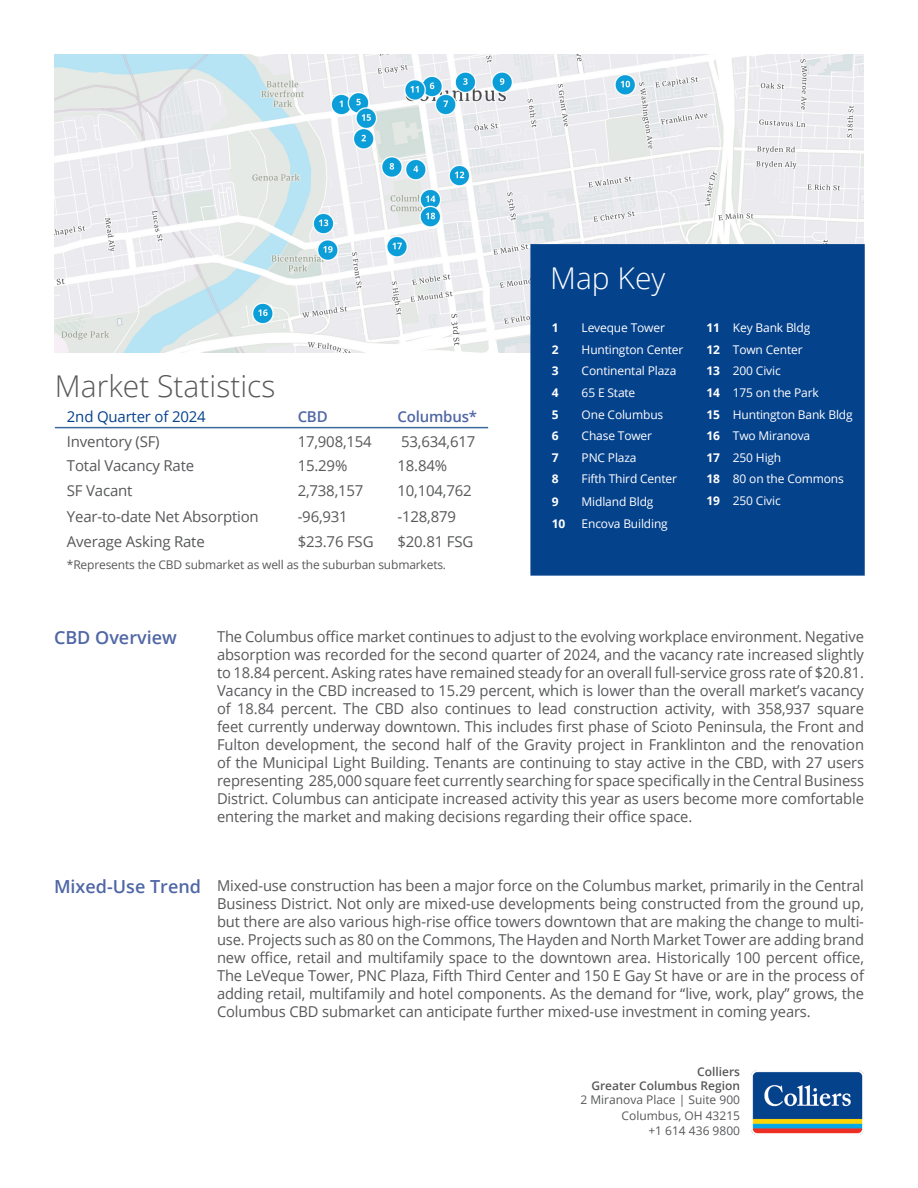
<style>
.page{position:relative;width:918px;height:1188px;background:#fff}
.page>*{position:absolute;margin:0;border:0;box-sizing:border-box;transform-origin:0 0}
.Aaux_Headline{font:300 30px "Open Sans";color:#57585a}
.Aaux_Headline-2{font:300 30px "Open Sans";color:#fff}
.Gray_Subhead{font:600 18px "Open Sans";color:#5067a5}
.Headline_2{font:15px/18px "Open Sans";letter-spacing:-.015em;color:#57585a;text-align:justify}
.t1{font:15px "Open Sans";letter-spacing:-.015em;color:#05428c}
.t2{font:600 15px "Open Sans";letter-spacing:-.015em;color:#5067a5}
.t3{font:12px "Open Sans";letter-spacing:-.015em;color:#fff}
.SoP_grey_small_sub{font:12px "Open Sans";letter-spacing:-.015em;color:#57585a}
.SoP_grey_small_sub-2{font:600 12px/14.4px "Open Sans";color:#57585a;text-align:right}
.t4{font:700 12px "Open Sans";letter-spacing:-.015em;color:#fff}
.s1{font-weight:400}
</style>
<div class="page">
<img style="left:54px;top:54px;width:810px;height:298px">
<img style="left:752px;top:1071px;width:112px;height:64px">
<hr style="left:55px;top:427px;width:433px;height:1px;background:#3c6a9d">
<div style="left:530px;top:244px;width:335px;height:332px;background:#05428c;border:2px solid #05428c"></div>
<p class="Aaux_Headline" style="left:55px;top:366px;width:222px">Market Statistics</p>
<p class="t1" style="left:67px;top:407px;width:140px">2nd Quarter of 2024</p>
<p class="t2" style="left:298px;top:407px;width:32px">CBD</p>
<p class="t2" style="left:398px;top:407px;width:81px">Columbus*</p>
<p class="Headline_2" style="left:67px;top:432px;width:94px">Inventory (SF)</p>
<p class="Headline_2" style="left:298px;top:432px;width:76px">17,908,154</p>
<p class="Headline_2" style="left:401px;top:432px;width:76px">53,634,617</p>
<p class="Headline_2" style="left:67px;top:456px;width:129px">Total Vacancy Rate</p>
<p class="Headline_2" style="left:298px;top:456px;width:51px">15.29%</p>
<p class="Headline_2" style="left:398px;top:456px;width:51px">18.84%</p>
<p class="Headline_2" style="left:67px;top:482px;width:67px">SF Vacant</p>
<p class="Headline_2" style="left:298px;top:482px;width:67px">2,738,157</p>
<p class="Headline_2" style="left:398px;top:482px;width:76px">10,104,762</p>
<p class="Headline_2" style="left:67px;top:507px;width:193px">Year-to-date Net Absorption</p>
<p class="Headline_2" style="left:298px;top:507px;width:52px">-96,931</p>
<p class="Headline_2" style="left:398px;top:507px;width:60px">-128,879</p>
<p class="Headline_2" style="left:67px;top:532px;width:139px">Average Asking Rate</p>
<p class="Headline_2" style="left:298px;top:532px;width:77px">$23.76 FSG</p>
<p class="Headline_2" style="left:398px;top:532px;width:77px">$20.81 FSG</p>
<p class="SoP_grey_small_sub" style="left:67px;top:557px;width:381px">*Represents the CBD submarket as well as the suburban submarkets.</p>
<p class="Aaux_Headline-2" style="left:550px;top:258px;width:117px">Map Key</p>
<p class="t4" style="left:552px;top:319px;width:8px">1</p>
<p class="t3" style="left:582px;top:320px;width:85px">Leveque Tower</p>
<p class="t4" style="left:552px;top:341px;width:8px">2</p>
<p class="t3" style="left:582px;top:341px;width:103px">Huntington Center</p>
<p class="t4" style="left:552px;top:363px;width:8px">3</p>
<p class="t3" style="left:582px;top:363px;width:96px">Continental Plaza</p>
<p class="t4" style="left:552px;top:384px;width:8px">4</p>
<p class="t3" style="left:582px;top:384px;width:55px">65 E State</p>
<p class="t4" style="left:552px;top:406px;width:8px">5</p>
<p class="t3" style="left:582px;top:406px;width:83px">One Columbus</p>
<p class="t4" style="left:552px;top:427px;width:8px">6</p>
<p class="t3" style="left:582px;top:428px;width:72px">Chase Tower</p>
<p class="t4" style="left:552px;top:449px;width:8px">7</p>
<p class="t3" style="left:582px;top:449px;width:56px">PNC Plaza</p>
<p class="t4" style="left:552px;top:471px;width:8px">8</p>
<p class="t3" style="left:582px;top:471px;width:97px">Fifth Third Center</p>
<p class="t4" style="left:552px;top:493px;width:8px">9</p>
<p class="t3" style="left:582px;top:493px;width:73px">Midland Bldg</p>
<p class="t4" style="left:552px;top:515px;width:15px">10</p>
<p class="t3" style="left:582px;top:515px;width:88px">Encova Building</p>
<p class="t4" style="left:707px;top:319px;width:15px">11</p>
<p class="t3" style="left:733px;top:320px;width:79px">Key Bank Bldg</p>
<p class="t4" style="left:707px;top:341px;width:15px">12</p>
<p class="t3" style="left:733px;top:341px;width:71px">Town Center</p>
<p class="t4" style="left:707px;top:363px;width:15px">13</p>
<p class="t3" style="left:733px;top:363px;width:49px">200 Civic</p>
<p class="t4" style="left:707px;top:384px;width:15px">14</p>
<p class="t3" style="left:733px;top:384px;width:87px">175 on the Park</p>
<p class="t4" style="left:707px;top:406px;width:15px">15</p>
<p class="t3" style="left:733px;top:406px;width:121px">Huntington Bank Bldg</p>
<p class="t4" style="left:707px;top:427px;width:15px">16</p>
<p class="t3" style="left:733px;top:428px;width:79px">Two Miranova</p>
<p class="t4" style="left:707px;top:449px;width:15px">17</p>
<p class="t3" style="left:733px;top:449px;width:50px">250 High</p>
<p class="t4" style="left:707px;top:471px;width:15px">18</p>
<p class="t3" style="left:733px;top:471px;width:113px">80 on the Commons</p>
<p class="t4" style="left:707px;top:492px;width:15px">19</p>
<p class="t3" style="left:733px;top:492px;width:49px">250 Civic</p>
<p class="Gray_Subhead" style="left:54px;top:625px;width:124px">CBD Overview</p>
<p class="Headline_2" style="left:217px;top:627px;width:649px">The Columbus office market continues to adjust to the evolving workplace environment. Negative absorption was recorded for the second quarter of 2024, and the vacancy rate increased slightly to 18.84 percent. Asking rates have remained steady for an overall full-service gross rate of $20.81.<br>Vacancy in the CBD increased to 15.29 percent, which is lower than the overall market’s vacancy of 18.84 percent. The CBD also continues to lead construction activity, with 358,937 square feet currently underway downtown. This includes first phase of Scioto Peninsula, the Front and Fulton development, the second half of the Gravity project in Franklinton and the renovation of the Municipal Light Building. Tenants are continuing to stay active in the CBD, with 27 users representing 285,000 square feet currently searching for space specifically in the Central Business District. Columbus can anticipate increased activity this year as users become more comfortable entering the market and making decisions regarding their office space.</p>
<p class="Gray_Subhead" style="left:54px;top:874px;width:149px">Mixed-Use Trend</p>
<p class="Headline_2" style="left:217px;top:876px;width:649px">Mixed-use construction has been a major force on the Columbus market, primarily in the Central Business District. Not only are mixed-use developments being constructed from the ground up, but there are also various high-rise office towers downtown that are making the change to multi&shy;use. Projects such as 80 on the Commons, The Hayden and North Market Tower are adding brand new office, retail and multifamily space to the downtown area. Historically 100 percent office, The LeVeque Tower, PNC Plaza, Fifth Third Center and 150 E Gay St have or are in the process of adding retail, multifamily and hotel components. As the demand for “live, work, play” grows, the Columbus CBD submarket can anticipate further mixed-use investment in coming years.</p>
<p class="SoP_grey_small_sub-2" style="left:580px;top:1064px;width:161px">Colliers<br>Greater Columbus Region<br><span class="s1">2 Miranova Place | Suite 900</span></p>
<p class="SoP_grey_small_sub" style="left:622px;top:1107px;width:120px">Columbus, OH 43215</p>
<p class="SoP_grey_small_sub" style="left:648px;top:1122px;width:93px">+1 614 436 9800</p>
</div>
